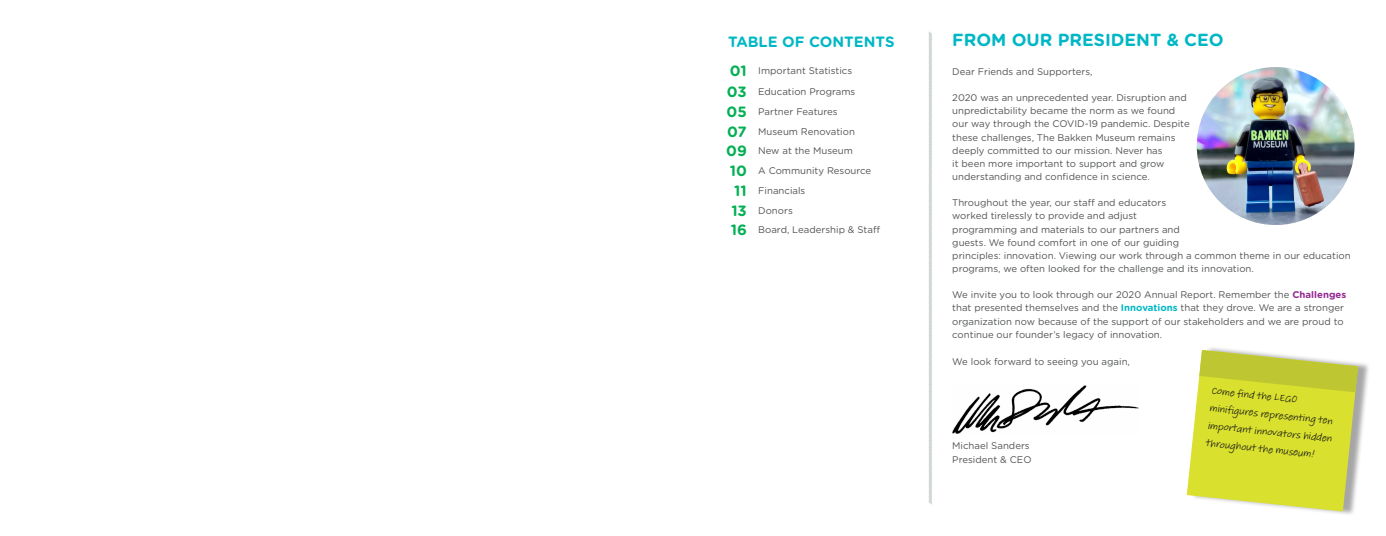
<style>
.page{position:relative;width:1386px;height:536px;background:#fff}
.page>*{position:absolute;margin:0;border:0;box-sizing:border-box;transform-origin:0 0}
.t1{font:700 17.5px "Gotham Rounded";color:#00b7c5}
.t2{font:700 14.88px "Gotham Rounded";color:#00b7c5}
.t3{font:10.5px/17.5px "Adobe Handwriting Tiffany";color:#161616}
.t4{font:9.62px/13.1px "Gotham Rounded";color:#525454}
.s1{font-weight:700;font-size:14.88px;color:#03b054}
.s2{font-weight:700;color:#92278f}
.s3{font-weight:700;color:#00b7c5}
</style>
<div class="page">
<img style="left:1197px;top:67px;width:157px;height:158px;border-radius:79px">
<div style="left:1190px;top:345px;width:180px;height:170px;background:#000;opacity:.35"></div>
<svg style="left:1187px;top:350px;width:171px;height:161px"></svg>
<img style="left:952px;top:385px;width:186px;height:48px">
<svg style="left:928px;top:31px;width:4px;height:474px"></svg>
<h2 class="t2" style="left:728px;top:31px;width:168px">TABLE OF CONTENTS</h2>
<h1 class="t1" style="left:952px;top:26px;width:273px">FROM OUR PRESIDENT &amp; CEO</h1>
<p class="t4" style="left:727px;top:60px;width:130px;line-height:20.9px"><span class="s1">01</span> Important Statistics<br><span class="s1">03</span> Education Programs</p>
<p class="t4" style="left:727px;top:104px;width:113px"><span class="s1">05</span> Partner Features</p>
<p class="t4" style="left:727px;top:124px;width:129px"><span class="s1">07</span> Museum Renovation</p>
<p class="t4" style="left:726px;top:144px;width:128px"><span class="s1">09</span> New at the Museum</p>
<p class="t4" style="left:730px;top:164px;width:143px"><span class="s1">10</span> A Community Resource</p>
<p class="t4" style="left:734px;top:183px;width:73px"><span class="s1">11</span> Financials</p>
<p class="t4" style="left:731px;top:203px;width:63px"><span class="s1">13</span> Donors</p>
<p class="t4" style="left:731px;top:223px;width:151px"><span class="s1">16</span> Board, Leadership &amp; Staff</p>
<p class="t4" style="left:952px;top:64px;width:142px">Dear Friends and Supporters,</p>
<p class="t4" style="left:952px;top:91px;width:239px">2020 was an unprecedented year. Disruption and unpredictability became the norm as we found our way through the COVID-19 pandemic. Despite these challenges, The Bakken Museum remains deeply committed to our mission. Never has<br>it been more important to support and grow understanding and confidence in science.</p>
<p class="t4" style="left:952px;top:196px;width:400px">Throughout the year, our staff and educators<br>worked tirelessly to provide and adjust<br>programming and materials to our partners and<br>guests. We found comfort in one of our guiding<br>principles: innovation. Viewing our work through a common theme in our education programs, we often looked for the challenge and its innovation.</p>
<p class="t4" style="left:952px;top:288px;width:395px">We invite you to look through our 2020 Annual Report. Remember the <span class="s2">Challenges </span>that presented themselves and the <span class="s3">Innovations</span> that they drove. We are a stronger organization now because of the support of our stakeholders and we are proud to continue our founder’s legacy of innovation.</p>
<p class="t4" style="left:952px;top:354px;width:179px">We look forward to seeing you again,</p>
<p class="t4" style="left:952px;top:438px;width:81px;line-height:14px">Michael Sanders<br>President &amp; CEO</p>
<p class="t3" style="left:1213px;top:382px;width:126px;rotate:6deg">Come find the LEGO minifigures representing ten important innovators hidden throughout the museum!</p>
</div>
